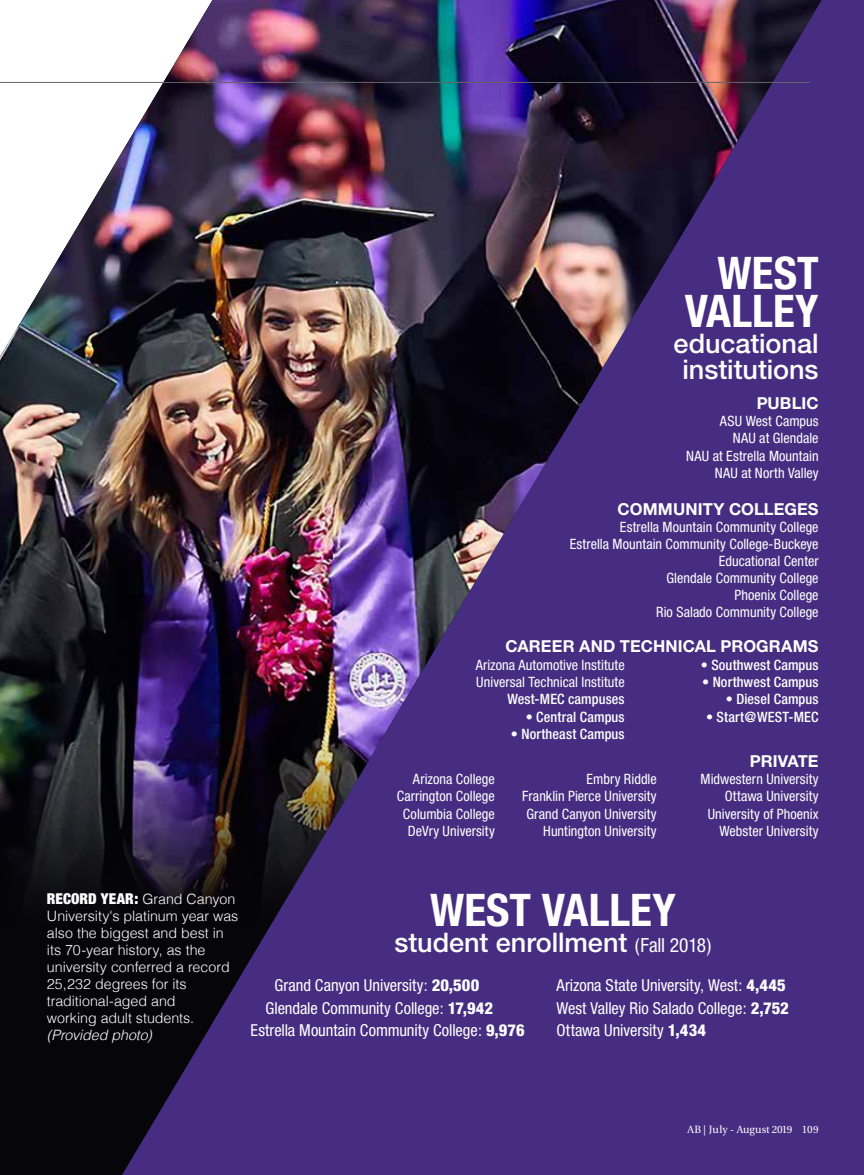
<style>
.page{position:relative;width:864px;height:1175px;background:#fff}
.page>*{position:absolute;margin:0;border:0;box-sizing:border-box;transform-origin:0 0}
.t1{font:700 condensed 45px/37.8px "Helvetica Neue";color:#fff;text-align:right}
.t2{font:500 27px/25.8px "Helvetica Neue";letter-spacing:-.005em;color:#fff;text-align:center}
.t3{font:condensed 16.5px/22.5px "Helvetica Neue";letter-spacing:-.005em;color:#fff}
.t4{font:700 16.5px "Helvetica Neue";letter-spacing:.005em;color:#fff}
.t5{font:900 condensed 15px "Helvetica Neue";letter-spacing:.005em;color:#fff}
.t6{font:condensed 14.25px/17.1px "Helvetica Neue";letter-spacing:.005em;color:#fff;text-align:right}
.t7{font:300 14.25px/17.1px "Helvetica";color:#fff}
.t8{font:500 condensed 14.25px "Helvetica Neue";letter-spacing:.005em;color:#fff}
.t9{font:italic 300 14.25px "Helvetica";letter-spacing:-.005em;color:#fff}
.t10{font:10.5px "Utopia";letter-spacing:-.005em;color:#fff}
.s1{font-family:"Helvetica";font-weight:300;font-stretch:normal;font-size:14.25px}
.s2{font-weight:400;font-stretch:condensed;font-size:19.5px}
.s3{font-weight:800}
</style>
<div class="page">
<div style="left:821px;top:0;width:43px;height:1174px;background:#462d81"></div>
<svg style="left:0;top:934px;width:821px;height:240px;background:#362364"></svg>
<img style="left:0;top:0;width:821px;height:934px">
<hr style="left:0;top:82px;width:810px;height:1px;background:#636466">
<h1 class="t1" style="left:685px;top:254px;width:135px">WEST<br>VALLEY</h1>
<h2 class="t2" style="left:674px;top:330px;width:147px">educational institutions</h2>
<p class="t4" style="left:757px;top:393px;width:63px">PUBLIC</p>
<p class="t6" style="left:686px;top:412px;width:134px">ASU West Campus<br>NAU at Glendale<br>NAU at Estrella Mountain<br>NAU at North Valley</p>
<p class="t4" style="left:618px;top:498px;width:202px">COMMUNITY COLLEGES</p>
<p class="t6" style="left:570px;top:518px;width:250px">Estrella Mountain Community College<br>Estrella Mountain Community College-Buckeye<br>Educational Center<br>Glendale Community College<br>Phoenix College<br>Rio Salado Community College</p>
<p class="t4" style="left:506px;top:635px;width:315px">CAREER AND TECHNICAL PROGRAMS</p>
<p class="t6" style="left:476px;top:656px;width:151px;text-align:left">Arizona Automotive Institute<br>Universal Technical Institute</p>
<p class="t8" style="left:507px;top:691px;width:119px">West-MEC campuses</p>
<p class="t8" style="left:526px;top:708px;width:100px">• Central Campus</p>
<p class="t8" style="left:511px;top:725px;width:115px">• Northeast Campus</p>
<p class="t8" style="left:701px;top:656px;width:119px">• Southwest Campus</p>
<p class="t8" style="left:702px;top:673px;width:118px">• Northwest Campus</p>
<p class="t8" style="left:726px;top:691px;width:94px">• Diesel Campus</p>
<p class="t8" style="left:706px;top:708px;width:114px">• Start@WEST-MEC</p>
<p class="t4" style="left:750px;top:751px;width:70px">PRIVATE</p>
<p class="t6" style="left:397px;top:770px;width:100px">Arizona College<br>Carrington College<br>Columbia College<br>DeVry University</p>
<p class="t6" style="left:522px;top:770px;width:136px">Embry Riddle<br>Franklin Pierce University<br>Grand Canyon University<br>Huntington University</p>
<p class="t6" style="left:701px;top:770px;width:119px">Midwestern University<br>Ottawa University<br>University of Phoenix<br>Webster University</p>
<p class="t5" style="left:47px;top:889px;width:190px">RECORD YEAR: <span class="s1">Grand Canyon</span></p>
<p class="t7" style="left:47px;top:906px;width:193px">University's platinum year was also the biggest and best in its 70-year history, as the university conferred a record<br>25,232 degrees for its traditional-aged and<br>working adult students.</p>
<p class="t9" style="left:47px;top:1023px;width:106px">(Provided photo)</p>
<h1 class="t1" style="left:430px;top:890px;width:247px">WEST VALLEY</h1>
<h2 class="t2" style="left:394px;top:929px;width:319px">student enrollment <span class="s2">(Fall 2018)</span></h2>
<p class="t3" style="left:274px;top:973px;width:206px">Grand Canyon University: <span class="s3">20,500</span></p>
<p class="t3" style="left:266px;top:996px;width:229px">Glendale Community College: <span class="s3">17,942</span></p>
<p class="t3" style="left:251px;top:1018px;width:276px">Estrella Mountain Community College: <span class="s3">9,976</span></p>
<p class="t3" style="left:557px;top:973px;width:234px">Arizona State University, West: <span class="s3">4,445<br></span>West Valley Rio Salado College: <span class="s3">2,752<br></span>Ottawa University <span class="s3">1,434</span></p>
<p class="t10" style="left:688px;top:1124px;width:133px">AB | July - August 2019 109</p>
</div>
